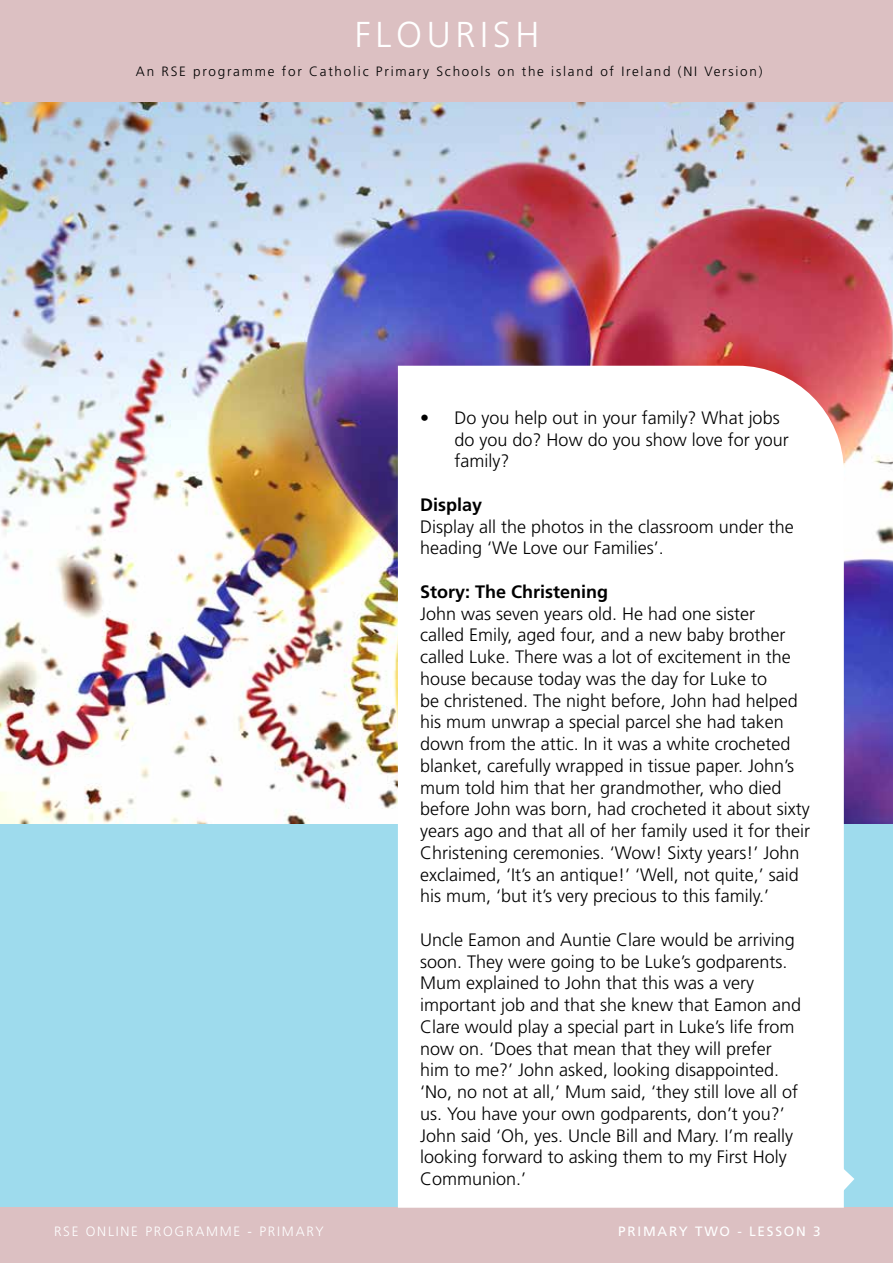
<style>
.page{position:relative;width:893px;height:1263px;background:#fff}
.page>*{position:absolute;margin:0;border:0;box-sizing:border-box;transform-origin:0 0}
.t1{font:300 36px "Frutiger LT Std";letter-spacing:.13em;color:#fff}
.t2{font:300 18px/21.8px "Frutiger LT Std";color:#000}
.t3{font:700 18px "Frutiger LT Std";color:#000}
.t4{font:300 13.5px "Frutiger LT Std";letter-spacing:.13em;color:#000}
.t5{font:300 13.5px "Frutiger LT Std";letter-spacing:.13em;color:#fff}
.t6{font:13.5px "Frutiger LT Std";letter-spacing:.13em;color:#fff}
</style>
<div class="page">
<div style="left:0;top:0;width:893px;height:1208px;background:#9edbed"></div>
<div style="left:0;top:0;width:893px;height:102px;background:#dcc0c2"></div>
<div style="left:0;top:1207px;width:893px;height:56px;background:#dcc0c2"></div>
<svg style="left:844px;top:1169px;width:10px;height:21px"></svg>
<img style="left:0;top:102px;width:893px;height:721px">
<div style="left:398px;top:366px;width:446px;height:842px;background:#fff"></div>
<h1 class="t1" style="left:355px;top:14px;width:186px">FLOURISH</h1>
<p class="t4" style="left:136px;top:64px;width:628px">An RSE programme for Catholic Primary Schools on the island of Ireland (NI Version)</p>
<p class="t2" style="left:455px;top:407px;width:336px;text-indent:-35px">• Do you help out in your family? What jobs do you do? How do you show love for your family?</p>
<p class="t3" style="left:420px;top:494px;width:64px">Display</p>
<p class="t2" style="left:420px;top:516px;width:375px">Display all the photos in the classroom under the heading ‘We Love our Families’.</p>
<p class="t3" style="left:420px;top:581px;width:190px">Story: The Christening</p>
<p class="t2" style="left:420px;top:603px;width:392px">John was seven years old. He had one sister<br>called Emily, aged four, and a new baby brother called Luke. There was a lot of excitement in the house because today was the day for Luke to<br>be christened. The night before, John had helped his mum unwrap a special parcel she had taken down from the attic. In it was a white crocheted blanket, carefully wrapped in tissue paper. John’s mum told him that her grandmother, who died before John was born, had crocheted it about sixty years ago and that all of her family used it for their Christening ceremonies. ‘Wow! Sixty years!’ John exclaimed, ‘It’s an antique!’ ‘Well, not quite,’ said his mum, ‘but it’s very precious to this family.’</p>
<p class="t2" style="left:420px;top:929px;width:383px">Uncle Eamon and Auntie Clare would be arriving soon. They were going to be Luke’s godparents.<br>Mum explained to John that this was a very important job and that she knew that Eamon and Clare would play a special part in Luke’s life from now on. ‘Does that mean that they will prefer him to me?’ John asked, looking disappointed. ‘No, no not at all,’ Mum said, ‘they still love all of us. You have your own godparents, don’t you?’ John said ‘Oh, yes. Uncle Bill and Mary. I’m really looking forward to asking them to my First Holy Communion.’</p>
<p class="t5" style="left:54px;top:1223px;width:271px">RSE ONLINE PROGRAMME - PRIMARY</p>
<p class="t6" style="left:618px;top:1223px;width:204px">PRIMARY TWO - LESSON 3</p>
</div>
